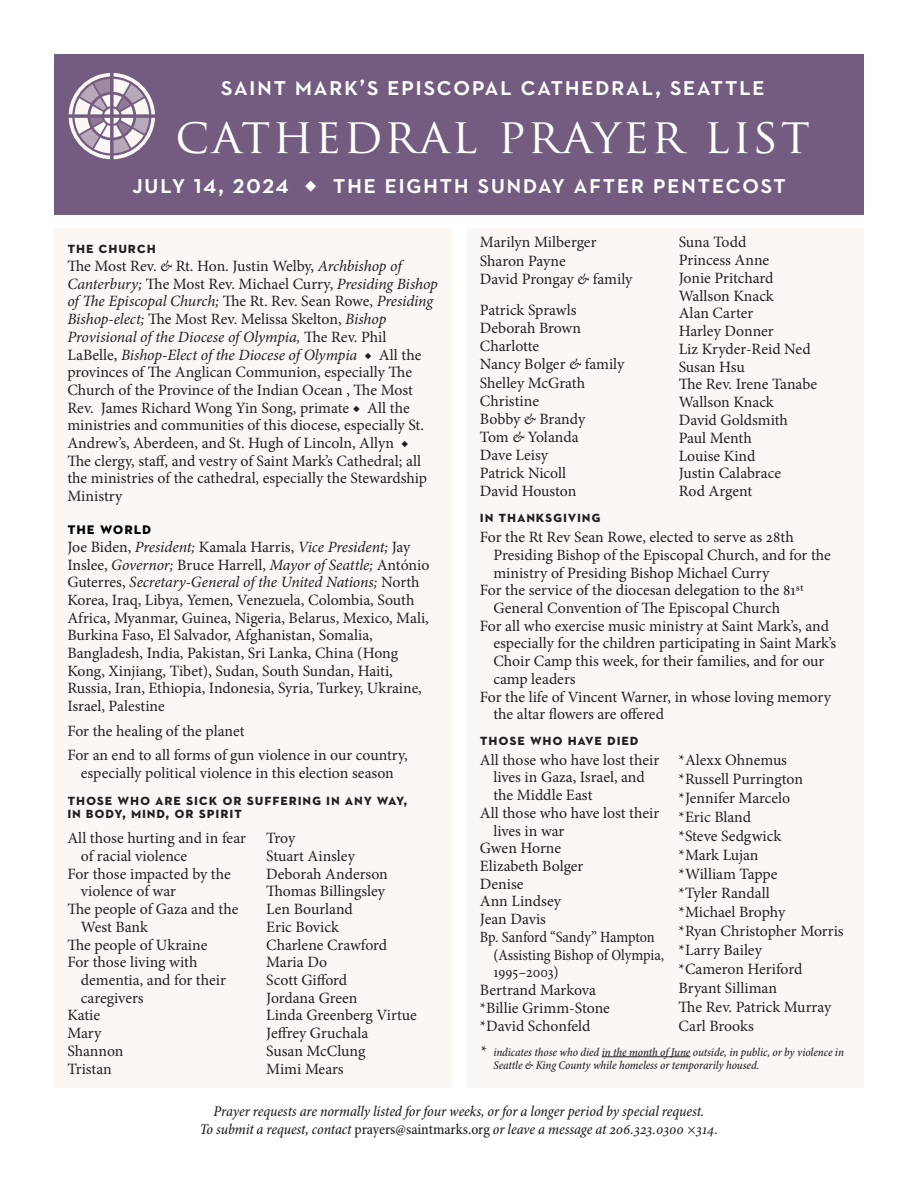
<style>
.page{position:relative;width:918px;height:1188px;background:#fff}
.page>*{position:absolute;margin:0;border:0;box-sizing:border-box;transform-origin:0 0}
.t1{font:48px "Trajan Pro";letter-spacing:.05em;color:#fff}
.t2{font:600 27px "Neutraface 2 Text";letter-spacing:.05em;color:#fff}
.t3{font:700 16.5px "Neutraface 2 Text";letter-spacing:.05em;color:#000}
.t4{font:15.75px/17.7px "Minion Pro";color:#231f20}
.t5{font:700 15.75px/13.5px "Neutraface 2 Text";letter-spacing:.05em;color:#231f20}
.t6{font:condensed 15.75px/17.7px "Minion Pro";letter-spacing:-.005em;color:#231f20}
.t7{font:15.75px "Minion Pro";letter-spacing:-.02em;color:#231f20}
.t8{font:italic 500 condensed 15px/17.7px "Minion Pro";letter-spacing:-.005em;color:#231f20;text-align:center}
.t9{font:italic 500 condensed 12px/13.5px "Minion Pro";letter-spacing:-.005em;color:#231f20}
.s1{font-family:"Minion Pro";font-weight:400}
.s2{font-style:italic}
.s3{font-family:"Neutraface 2 Text";font-weight:700}
.s4{font-size:15.75px}
.s5{font-style:normal}
.s6{font-weight:400;font-stretch:normal}
</style>
<div class="page">
<div style="left:54px;top:228px;width:397px;height:860px;background:#faf7f5"></div>
<div style="left:466px;top:228px;width:398px;height:860px;background:#faf7f5"></div>
<div style="left:54px;top:54px;width:810px;height:160px;background:#745c80"></div>
<svg style="left:69px;top:73px;width:86px;height:86px"></svg>
<hr style="left:602px;top:1056px;width:88px;height:1px;background:#231f20">
<p class="t2" style="left:221px;top:69px;width:546px">saint mark’s episcopal cathedral, seattle</p>
<p class="t1" style="left:175px;top:105px;width:636px">CATHEDRAL PRAYER LIST</p>
<p class="t2" style="left:132px;top:167px;width:656px">july 14, 2024 <span class="s1">◆</span> the eighth sunday after pentecost</p>
<p class="t4" style="left:480px;top:234px;width:118px">Marilyn Milberger</p>
<p class="t4" style="left:480px;top:252px;width:87px">Sharon Payne</p>
<p class="t4" style="left:480px;top:270px;width:154px">David Prongay <span class="s2">&amp;</span> family</p>
<p class="t4" style="left:480px;top:301px;width:98px">Patrick Sprawls</p>
<p class="t4" style="left:480px;top:319px;width:103px">Deborah Brown</p>
<p class="t4" style="left:480px;top:338px;width:61px">Charlotte</p>
<p class="t4" style="left:480px;top:356px;width:146px">Nancy Bolger <span class="s2">&amp;</span> family</p>
<p class="t4" style="left:480px;top:374px;width:107px">Shelley McGrath</p>
<p class="t4" style="left:480px;top:392px;width:61px">Christine</p>
<p class="t4" style="left:480px;top:410px;width:107px">Bobby <span class="s2">&amp;</span> Brandy</p>
<p class="t4" style="left:480px;top:428px;width:100px">Tom <span class="s2">&amp;</span> Yolanda</p>
<p class="t4" style="left:480px;top:446px;width:70px">Dave Leisy</p>
<p class="t4" style="left:480px;top:464px;width:88px">Patrick Nicoll</p>
<p class="t4" style="left:480px;top:482px;width:98px">David Houston</p>
<p class="t4" style="left:679px;top:234px;width:69px">Suna Todd</p>
<p class="t4" style="left:679px;top:251px;width:92px">Princess Anne</p>
<p class="t4" style="left:679px;top:269px;width:96px">Jonie Pritchard</p>
<p class="t4" style="left:679px;top:287px;width:97px">Wallson Knack</p>
<p class="t4" style="left:679px;top:305px;width:76px">Alan Carter</p>
<p class="t4" style="left:679px;top:322px;width:97px">Harley Donner</p>
<p class="t4" style="left:679px;top:340px;width:133px">Liz Kryder-Reid Ned</p>
<p class="t4" style="left:679px;top:358px;width:68px">Susan Hsu</p>
<p class="t4" style="left:679px;top:376px;width:140px">The Rev. Irene Tanabe</p>
<p class="t4" style="left:679px;top:393px;width:97px">Wallson Knack</p>
<p class="t4" style="left:679px;top:411px;width:111px">David Goldsmith</p>
<p class="t7" style="left:679px;top:427px;width:75px">Paul Menth</p>
<p class="t4" style="left:679px;top:447px;width:78px">Louise Kind</p>
<p class="t4" style="left:679px;top:464px;width:104px">Justin Calabrace</p>
<p class="t4" style="left:679px;top:482px;width:74px">Rod Argent</p>
<p class="t4" style="left:67px;top:240px;width:372px"><span class="s3">the church<br></span>The Most Rev. <span class="s2">&amp;</span> Rt. Hon. Justin Welby, <span class="s2">Archbishop of Canterbury;</span> The Most Rev. Michael Curry, <span class="s2">Presiding Bishop of The Episcopal Church;</span> The Rt. Rev. Sean Rowe, <span class="s2">Presiding Bishop-elect;</span> The Most Rev. Melissa Skelton, <span class="s2">Bishop Provisional of the Diocese of Olympia,</span> The Rev. Phil LaBelle, <span class="s2">Bishop-Elect of the Diocese of Olympia</span> ◆ All the provinces of The Anglican Communion, especially The Church of the Province of the Indian Ocean , The Most Rev. James Richard Wong Yin Song, primate ◆ All the ministries and communities of this diocese, especially St.<br>Andrew’s, Aberdeen, and St. Hugh of Lincoln, Allyn ◆<br>The clergy, staff, and vestry of Saint Mark’s Cathedral; all the ministries of the cathedral, especially the Stewardship Ministry</p>
<p class="t3" style="left:67px;top:518px;width:86px">the world</p>
<p class="t4" style="left:67px;top:538px;width:363px">Joe Biden, <span class="s2">President;</span> Kamala Harris, <span class="s2">Vice President;</span> Jay Inslee, <span class="s2">Governor;</span> Bruce Harrell, <span class="s2">Mayor of Seattle;</span> António Guterres, <span class="s2">Secretary-General of the United Nations;</span> North Korea, Iraq, Libya, Yemen, Venezuela, Colombia, South Africa, Myanmar, Guinea, Nigeria, Belarus, Mexico, Mali, Burkina Faso, El Salvador, Afghanistan, Somalia, Bangladesh, India, Pakistan, Sri Lanka, China (Hong Kong, Xinjiang, Tibet), Sudan, South Sundan, Haiti, Russia, Iran, Ethiopia, Indonesia, Syria, Turkey, Ukraine, Israel, Palestine</p>
<p class="t4" style="left:67px;top:722px;width:177px">For the healing of the planet</p>
<p class="t4" style="left:67px;top:746px;width:342px;text-align:center">For an end to all forms of gun violence in our country, especially political violence in this election season</p>
<p class="t5" style="left:67px;top:793px;width:342px">those who are sick or suffering in any way, in body, mind, or spirit</p>
<p class="t5" style="left:480px;top:510px;width:122px">in thanksgiving</p>
<p class="t4" style="left:493px;top:528px;width:339px;text-indent:-14px">For the Rt Rev Sean Rowe, elected to serve as 28th<br>Presiding Bishop of the Episcopal Church, and for the ministry of Presiding Bishop Michael Curry</p>
<p class="t4" style="left:493px;top:582px;width:312px;text-indent:-14px">For the service of the diocesan delegation to the 81st<br>General Convention of The Episcopal Church</p>
<p class="t4" style="left:493px;top:617px;width:344px;text-indent:-14px">For all who exercise music ministry at Saint Mark’s, and especially for the children participating in Saint Mark’s Choir Camp this week, for their families, and for our camp leaders</p>
<p class="t4" style="left:493px;top:688px;width:339px;text-indent:-14px">For the life of Vincent Warner, in whose loving memory the altar flowers are offered</p>
<p class="t5" style="left:480px;top:733px;width:160px">those who have died</p>
<p class="t4" style="left:493px;top:751px;width:167px;text-indent:-14px">All those who have lost their lives in Gaza, Israel, and the Middle East</p>
<p class="t4" style="left:493px;top:804px;width:167px;text-indent:-14px">All those who have lost their lives in war</p>
<p class="t4" style="left:480px;top:839px;width:83px">Gwen Horne</p>
<p class="t4" style="left:480px;top:857px;width:105px">Elizabeth Bolger</p>
<p class="t4" style="left:480px;top:875px;width:45px">Denise</p>
<p class="t4" style="left:480px;top:893px;width:83px">Ann Lindsey</p>
<p class="t4" style="left:480px;top:910px;width:68px">Jean Davis</p>
<p class="t6" style="left:493px;top:928px;width:172px;text-indent:-14px">Bp. Sanford “Sandy” Hampton (Assisting Bishop of Olympia,<br>1995–2003)</p>
<p class="t4" style="left:480px;top:981px;width:118px">Bertrand Markova</p>
<p class="t4" style="left:480px;top:999px;width:132px">*Billie Grimm-Stone</p>
<p class="t4" style="left:480px;top:1017px;width:112px">*David Schonfeld</p>
<p class="t4" style="left:679px;top:751px;width:110px">*Alexx Ohnemus</p>
<p class="t4" style="left:679px;top:770px;width:126px">*Russell Purrington</p>
<p class="t4" style="left:679px;top:789px;width:113px">*Jennifer Marcelo</p>
<p class="t4" style="left:679px;top:808px;width:74px">*Eric Bland</p>
<p class="t4" style="left:679px;top:827px;width:104px">*Steve Sedgwick</p>
<p class="t4" style="left:679px;top:846px;width:81px">*Mark Lujan</p>
<p class="t4" style="left:679px;top:865px;width:100px">*William Tappe</p>
<p class="t4" style="left:679px;top:884px;width:93px">*Tyler Randall</p>
<p class="t4" style="left:679px;top:903px;width:108px">*Michael Brophy</p>
<p class="t4" style="left:679px;top:922px;width:167px">*Ryan Christopher Morris</p>
<p class="t4" style="left:679px;top:941px;width:85px">*Larry Bailey</p>
<p class="t4" style="left:679px;top:960px;width:125px">*Cameron Heriford</p>
<p class="t4" style="left:679px;top:979px;width:100px">Bryant Silliman</p>
<p class="t4" style="left:679px;top:998px;width:154px">The Rev. Patrick Murray</p>
<p class="t4" style="left:679px;top:1017px;width:77px">Carl Brooks</p>
<p class="t4" style="left:81px;top:829px;width:167px;text-indent:-14px">All those hurting and in fear of racial violence</p>
<p class="t4" style="left:81px;top:865px;width:151px;text-indent:-14px">For those impacted by the violence of war</p>
<p class="t4" style="left:81px;top:900px;width:159px;text-indent:-14px">The people of Gaza and the<br>West Bank</p>
<p class="t4" style="left:67px;top:936px;width:142px">The people of Ukraine</p>
<p class="t4" style="left:81px;top:953px;width:147px;text-indent:-14px">For those living with dementia, and for their caregivers</p>
<p class="t4" style="left:67px;top:1007px;width:34px">Katie</p>
<p class="t4" style="left:67px;top:1024px;width:36px">Mary</p>
<p class="t4" style="left:67px;top:1042px;width:58px">Shannon</p>
<p class="t4" style="left:67px;top:1060px;width:46px">Tristan</p>
<p class="t4" style="left:266px;top:829px;width:31px">Troy</p>
<p class="t4" style="left:266px;top:847px;width:90px">Stuart Ainsley</p>
<p class="t4" style="left:266px;top:865px;width:123px">Deborah Anderson</p>
<p class="t4" style="left:266px;top:883px;width:121px">Thomas Billingsley</p>
<p class="t4" style="left:266px;top:900px;width:88px">Len Bourland</p>
<p class="t4" style="left:266px;top:918px;width:74px">Eric Bovick</p>
<p class="t4" style="left:266px;top:936px;width:123px">Charlene Crawford</p>
<p class="t4" style="left:266px;top:953px;width:62px">Maria Do</p>
<p class="t4" style="left:266px;top:971px;width:83px">Scott Gifford</p>
<p class="t4" style="left:266px;top:989px;width:93px">Jordana Green</p>
<p class="t4" style="left:266px;top:1007px;width:152px">Linda Greenberg Virtue</p>
<p class="t4" style="left:266px;top:1024px;width:104px">Jeffrey Gruchala</p>
<p class="t4" style="left:266px;top:1042px;width:101px">Susan McClung</p>
<p class="t4" style="left:266px;top:1060px;width:79px">Mimi Mears</p>
<p class="t9" style="left:493px;top:1045px;width:352px;text-indent:-14px"><span class="s4">*</span> indicates those who died in the month of June outside, in public, or by violence in<br>Seattle &amp; King County while homeless or temporarily housed.</p>
<p class="t8" style="left:200px;top:1103px;width:520px">Prayer requests are normally listed for four weeks, or for a longer period by special request.<br>To submit a request, contact <span class="s5">prayers@saintmarks.org</span> or leave a message at <span class="s6">206.323.0300 ×314.</span></p>
</div>
